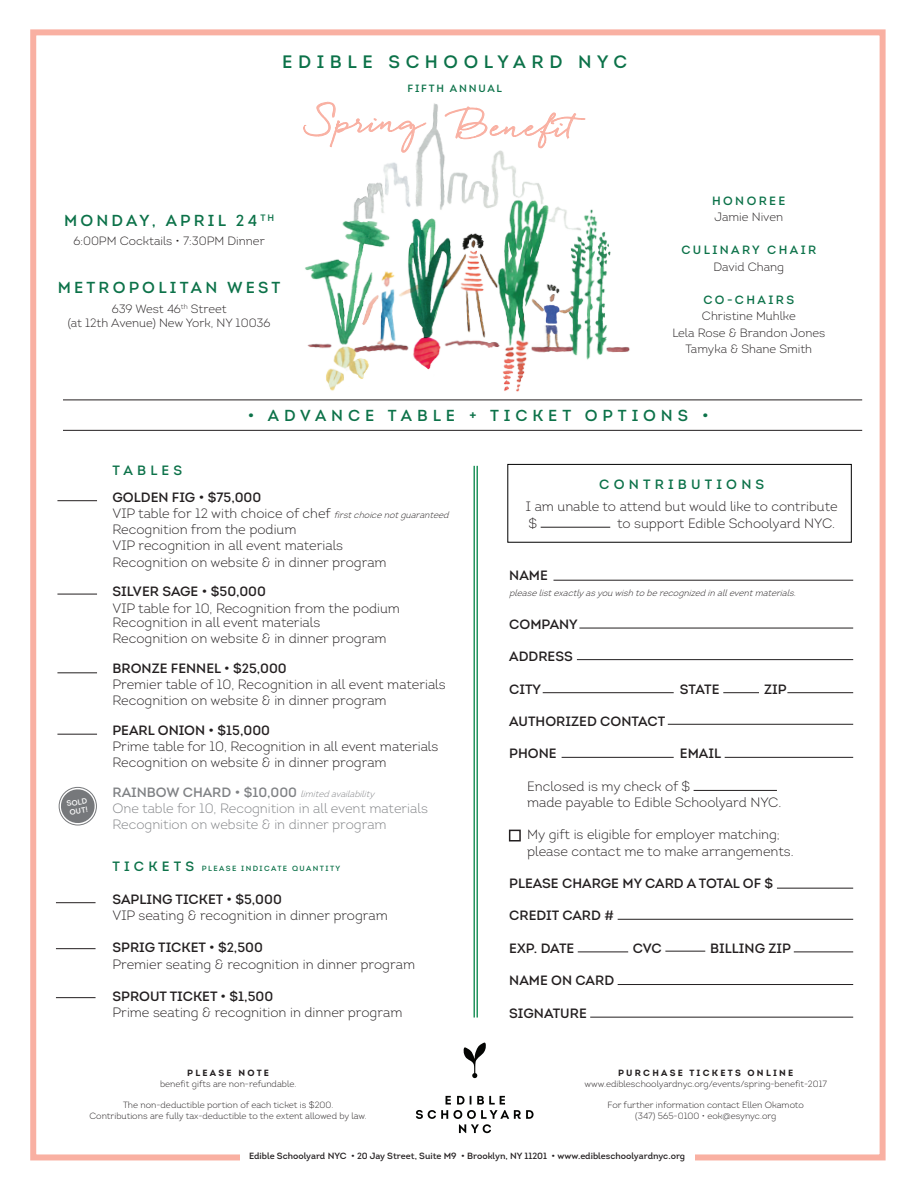
<style>
.page{position:relative;width:918px;height:1188px;background:#fff}
.page>*{position:absolute;margin:0;border:0;box-sizing:border-box;transform-origin:0 0}
.t1{font:18px "Intro";letter-spacing:.31em;color:#0c7249}
.t2{font:15.9px "Intro";letter-spacing:.2em;color:#0c7249}
.t3{font:15.9px "Intro";letter-spacing:.31em;color:#0c7249}
.t4{font:300 13.5px/16.2px "Intro";color:#231f20}
.t5{font:13.5px "Intro";color:#231f20}
.t6{font:300 13.5px "Intro";color:#808285}
.t7{font:13.5px "Intro";color:#808285}
.t8{font:13.5px "Intro";letter-spacing:.31em;color:#0c7249}
.t9{font:300 12px/16.5px "Intro";color:#231f20;text-align:center}
.t10{font:12px/16.5px "Intro";letter-spacing:.2em;color:#0c7249;text-align:center}
.t11{font:10.5px "Intro";letter-spacing:.17em;color:#0c7249}
.t12{font:300 9px/10.8px "Intro";color:#231f20;text-align:center}
.t13{font:9px "Intro";color:#231f20}
.t14{font:italic 300 9px "Intro";color:#231f20}
.t15{font:7.65px/9px "Intro";color:#fff}
.t16{font:7.5px "Intro";letter-spacing:.19em;color:#0c7249}
.s1{font-weight:400;color:#0c7249}
.s2{font-weight:300;color:#231f20}
.s3{font-style:italic;font-size:9px}
.s4{font-weight:300;font-style:italic;font-size:9px}
.s5{font-size:13.5px}
.s6{font-family:"Intro Bold Caps";font-weight:400}
</style>
<div class="page">
<div style="left:30px;top:29px;width:856px;height:1131px;border:6px solid #f9b0a2"></div>
<img style="left:305px;top:101px;width:325px;height:291px">
<hr style="left:63px;top:400px;width:799px;height:1px;background:#231f20">
<hr style="left:63px;top:430px;width:799px;height:1px;background:#231f20">
<hr style="left:476px;top:466px;width:2px;height:552px;background:#24955f">
<hr style="left:473px;top:466px;width:2px;height:552px;background:#24955f">
<hr style="left:554px;top:580px;width:299px;height:1px;background:#231f20">
<hr style="left:579px;top:628px;width:274px;height:1px;background:#231f20">
<hr style="left:577px;top:659px;width:276px;height:1px;background:#231f20">
<hr style="left:618px;top:984px;width:235px;height:1px;background:#231f20">
<hr style="left:590px;top:1017px;width:263px;height:1px;background:#231f20">
<hr style="left:618px;top:919px;width:235px;height:1px;background:#231f20">
<hr style="left:777px;top:888px;width:76px;height:1px;background:#231f20">
<hr style="left:794px;top:952px;width:59px;height:1px;background:#231f20">
<hr style="left:665px;top:951px;width:40px;height:1px;background:#231f20">
<hr style="left:578px;top:952px;width:50px;height:1px;background:#231f20">
<hr style="left:668px;top:724px;width:185px;height:1px;background:#231f20">
<hr style="left:725px;top:757px;width:128px;height:1px;background:#231f20">
<hr style="left:562px;top:757px;width:112px;height:1px;background:#231f20">
<hr style="left:694px;top:790px;width:83px;height:1px;background:#231f20">
<hr style="left:543px;top:692px;width:131px;height:1px;background:#231f20">
<hr style="left:723px;top:692px;width:36px;height:1px;background:#231f20">
<hr style="left:787px;top:692px;width:66px;height:1px;background:#231f20">
<svg style="left:416px;top:1043px;width:118px;height:90px"></svg>
<hr style="left:56px;top:902px;width:40px;height:1px;background:#231f20">
<hr style="left:57px;top:734px;width:40px;height:1px;background:#231f20">
<hr style="left:57px;top:672px;width:40px;height:1px;background:#231f20">
<hr style="left:57px;top:594px;width:40px;height:1px;background:#231f20">
<hr style="left:57px;top:500px;width:40px;height:1px;background:#231f20">
<hr style="left:56px;top:948px;width:40px;height:1px;background:#231f20">
<hr style="left:56px;top:997px;width:40px;height:1px;background:#231f20">
<svg style="left:303px;top:102px;width:124px;height:51px"></svg>
<svg style="left:445px;top:106px;width:141px;height:43px"></svg>
<div style="left:509px;top:830px;width:12px;height:12px;border:2px solid #231f20"></div>
<hr style="left:541px;top:527px;width:69px;height:1px;background:#231f20">
<div style="left:507px;top:464px;width:345px;height:79px;border:1px solid #000"></div>
<div style="left:240px;top:1150px;width:454px;height:12px;background:#fff"></div>
<svg style="left:60px;top:788px;width:36px;height:36px"></svg>
<div style="left:59px;top:787px;width:38px;height:38px;border:1px solid #76787b;border-radius:50%"></div>
<p class="t1" style="left:282px;top:50px;width:346px">EDIBLE SCHOOLYARD NYC</p>
<p class="t11" style="left:407px;top:81px;width:96px">FIFTH ANNUAL</p>
<p class="t2" style="left:64px;top:210px;width:212px">MONDAY, APRIL 24 <sup>TH</sup></p>
<p class="t9" style="left:73px;top:233px;width:193px">6:00PM Cocktails • 7:30PM Dinner</p>
<p class="t2" style="left:58px;top:278px;width:224px">METROPOLITAN WEST</p>
<p class="t9" style="left:68px;top:301px;width:204px;line-height:14.4px">639 West 46<sup>th</sup> Street<br>(at 12th Avenue) New York, NY 10036</p>
<p class="t9" style="left:712px;top:192px;width:75px;text-align:left"><span class="s1">HONOREE<br></span>Jamie Niven</p>
<p class="t10" style="left:681px;top:242px;width:136px">CULINARY CHAIR<br><span class="s2">David Chang</span></p>
<p class="t9" style="left:672px;top:291px;width:154px"><span class="s1">CO-CHAIRS<br></span>Christine Muhlke<br>Lela Rose &amp; Brandon Jones<br>Tamyka &amp; Shane Smith</p>
<p class="t15" style="left:66px;top:799px;width:22px;rotate:-10deg">SOLD<br>OUT!</p>
<p class="t3" style="left:248px;top:405px;width:462px">• ADVANCE TABLE + TICKET OPTIONS •</p>
<p class="t8" style="left:112px;top:462px;width:71px">TABLES</p>
<p class="t5" style="left:112px;top:489px;width:150px">GOLDEN FIG • $75,000</p>
<p class="t4" style="left:112px;top:505px;width:340px">VIP table for 12 with choice of chef <span class="s3">firstchoicenotguaranteed</span></p>
<p class="t4" style="left:112px;top:521px;width:185px">Recognition from the podium</p>
<p class="t4" style="left:112px;top:538px;width:232px">VIP recognition in all event materials</p>
<p class="t4" style="left:112px;top:554px;width:276px">Recognition on website &amp; in dinner program</p>
<p class="t5" style="left:112px;top:583px;width:155px">SILVER SAGE • $50,000</p>
<p class="t4" style="left:112px;top:600px;width:289px">VIP table for 10, Recognition from the podium</p>
<p class="t4" style="left:112px;top:614px;width:209px">Recognition in all event materials</p>
<p class="t4" style="left:112px;top:630px;width:276px">Recognition on website &amp; in dinner program</p>
<p class="t5" style="left:112px;top:660px;width:176px">BRONZE FENNEL • $25,000</p>
<p class="t4" style="left:112px;top:676px;width:335px">Premier table of 10, Recognition in all event materials</p>
<p class="t4" style="left:112px;top:692px;width:276px">Recognition on website &amp; in dinner program</p>
<p class="t5" style="left:112px;top:722px;width:159px">PEARL ONION • $15,000</p>
<p class="t4" style="left:112px;top:738px;width:327px">Prime table for 10, Recognition in all event materials</p>
<p class="t4" style="left:112px;top:754px;width:276px">Recognition on website &amp; in dinner program</p>
<p class="t7" style="left:112px;top:784px;width:266px">RAI N B O W C H A R D • $ 1 0 , 0 0 0 <span class="s4">limitedavailability</span></p>
<p class="t6" style="left:112px;top:800px;width:317px">One table for 10, Recognition in all event materials</p>
<p class="t6" style="left:112px;top:816px;width:276px">Recognition on website &amp; in dinner program</p>
<p class="t16" style="left:112px;top:864px;width:229px"><span class="s5">T IC K E T S</span> PLEASE INDICATE QUANTITY</p>
<p class="t5" style="left:112px;top:891px;width:171px">SAPLING TICKET • $5,000</p>
<p class="t4" style="left:112px;top:907px;width:277px">VIP seating &amp; recognition in dinner program</p>
<p class="t5" style="left:112px;top:939px;width:152px">SPRIG TICKET • $2,500</p>
<p class="t4" style="left:112px;top:956px;width:304px">Premier seating &amp; recognition in dinner program</p>
<p class="t5" style="left:112px;top:988px;width:162px">SPROUT TICKET • $1,500</p>
<p class="t4" style="left:112px;top:1004px;width:291px">Prime seating &amp; recognition in dinner program</p>
<p class="t8" style="left:599px;top:476px;width:167px">CONTRIBUTIONS</p>
<p class="t4" style="left:526px;top:499px;width:313px">I am unable to attend but would like to contribute $</p>
<p class="t4" style="left:617px;top:515px;width:220px">to support Edible Schoolyard NYC.</p>
<p class="t5" style="left:509px;top:567px;width:40px">NAME</p>
<p class="t14" style="left:509px;top:588px;width:291px">pleaselistexactlyasyouwishtoberecognizedinalleventmaterials.</p>
<p class="t5" style="left:509px;top:616px;width:70px">COMPANY</p>
<p class="t5" style="left:509px;top:648px;width:65px">ADDRESS</p>
<p class="t5" style="left:509px;top:680px;width:33px">CITY</p>
<p class="t5" style="left:680px;top:680px;width:41px">STATE</p>
<p class="t5" style="left:764px;top:680px;width:24px">ZIP</p>
<p class="t5" style="left:509px;top:713px;width:158px">AUTHORIZED CONTACT</p>
<p class="t5" style="left:509px;top:745px;width:49px">PHONE</p>
<p class="t5" style="left:680px;top:745px;width:43px">EMAIL</p>
<p class="t4" style="left:527px;top:778px;width:256px">Enclosed is my check of $<br>made payable to Edible Schoolyard NYC.</p>
<p class="t4" style="left:527px;top:826px;width:268px">My gift is eligible for employer matching; please contact me to make arrangements.</p>
<p class="t5" style="left:509px;top:875px;width:265px">PLEASE CHARGE MY CARD A TOTAL OF $</p>
<p class="t5" style="left:509px;top:907px;width:106px">CREDIT CARD #</p>
<p class="t5" style="left:509px;top:940px;width:67px">EXP. DATE</p>
<p class="t5" style="left:633px;top:940px;width:31px">CVC</p>
<p class="t5" style="left:710px;top:940px;width:82px">BILLING ZIP</p>
<p class="t5" style="left:509px;top:972px;width:106px">NAME ON CARD</p>
<p class="t5" style="left:509px;top:1004px;width:79px">SIGNATURE</p>
<p class="t12" style="left:160px;top:1067px;width:138px"><span class="s6">PLEASE NOTE<br></span>benefit gifts are non-refundable.</p>
<p class="t12" style="left:123px;top:1100px;width:212px">The non-deductible portion of each ticket is $200.</p>
<p class="t12" style="left:89px;top:1111px;width:279px">Contributions are fully tax-deductible to the extent allowed by law.</p>
<p class="t12" style="left:584px;top:1067px;width:244px"><span class="s6">PURCHASE TICKETS ONLINE </span>www.edibleschoolyardnyc.org/events/spring-benefit-2017</p>
<p class="t12" style="left:608px;top:1100px;width:198px">For further information contact Ellen Okamoto (347) 565-0100 • eok@esynyc.org</p>
<p class="t13" style="left:249px;top:1150px;width:438px">Edible Schoolyard NYC • 20 Jay Street, Suite M9 • Brooklyn, NY 11201 • www.edibleschoolyardnyc.org</p>
</div>
